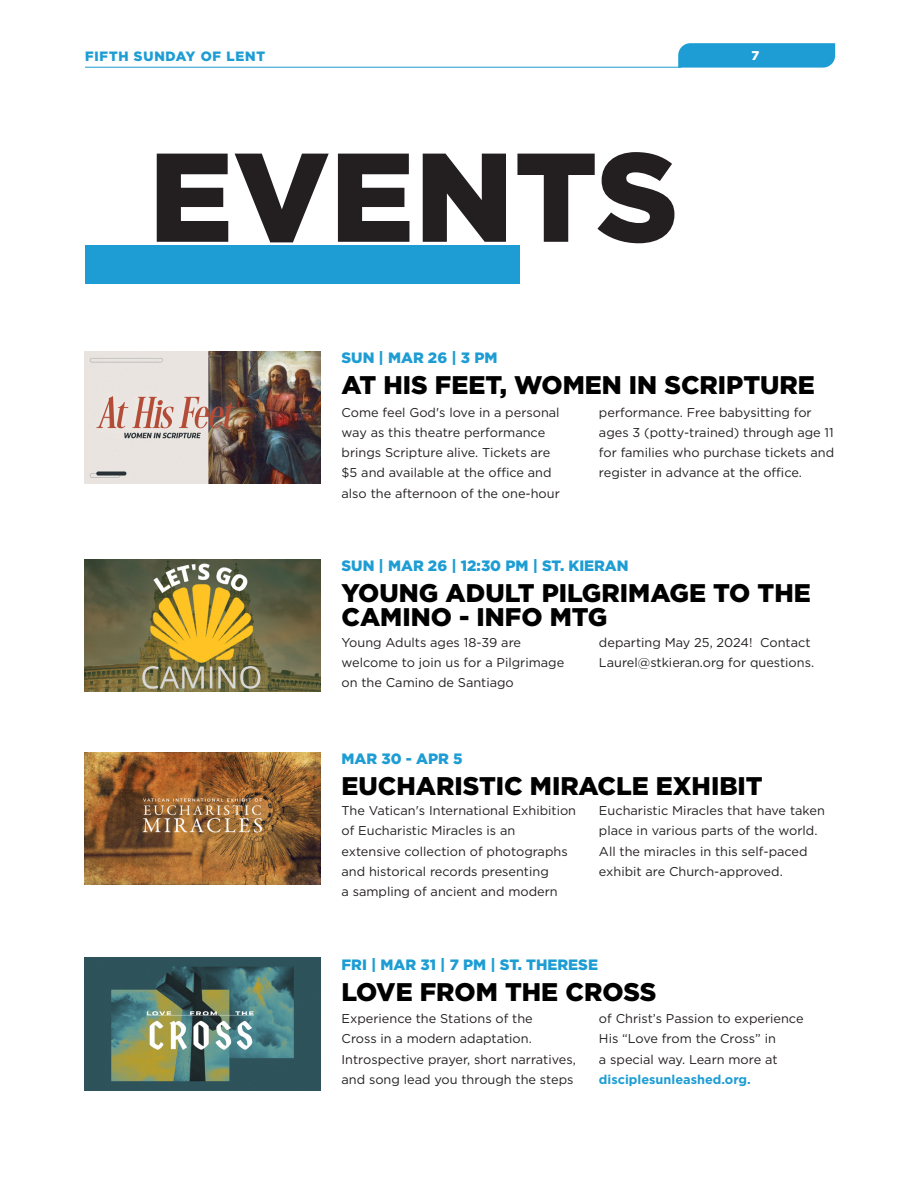
<style>
.page{position:relative;width:918px;height:1188px;background:#fff}
.page>*{position:absolute;margin:0;border:0;box-sizing:border-box;transform-origin:0 0}
.H1_Big{font:900 126px "Gotham";letter-spacing:.005em;color:#231f20}
.Event_Title{font:900 25.5px/24px "Gotham";color:#000}
.Event_Date{font:900 15px "Gotham";color:#1d9dd3}
.t1{font:900 13.5px "Gotham";color:#1d9dd3}
.t2{font:12.75px/20.2px "Gotham";color:#231f20}
.t3{font:900 12.75px "Gotham";color:#fff}
.s1{font-weight:700;color:#1d9dd3}
</style>
<div class="page">
<hr style="left:85px;top:67px;width:596px;height:1px;background:#1d9dd3">
<svg style="left:678px;top:43px;width:157px;height:25px;background:#26a1d4"></svg>
<div style="left:85px;top:246px;width:435px;height:38px;background:#1d9dd3"></div>
<img style="left:85px;top:752px;width:235px;height:133px">
<img style="left:85px;top:958px;width:235px;height:132px">
<img style="left:85px;top:351px;width:235px;height:133px">
<img style="left:85px;top:559px;width:235px;height:133px">
<p class="t1" style="left:85px;top:47px;width:182px">FIFTH SUNDAY OF LENT</p>
<p class="t3" style="left:752px;top:46px;width:9px">7</p>
<p class="H1_Big" style="left:149px;top:110px;width:531px">EVENTS</p>
<p class="Event_Date" style="left:342px;top:348px;width:157px">SUN | MAR 26 | 3 PM</p>
<p class="Event_Title" style="left:342px;top:373px;width:475px">AT HIS FEET, WOMEN IN SCRIPTURE</p>
<p class="t2" style="left:342px;top:402px;width:220px">Come feel God's love in a personal way as this theatre performance brings Scripture alive. Tickets are $5 and available at the office and also the afternoon of the one-hour</p>
<p class="t2" style="left:599px;top:402px;width:237px">performance. Free babysitting for ages 3 (potty-trained) through age 11 for families who purchase tickets and register in advance at the office.</p>
<p class="Event_Date" style="left:342px;top:556px;width:289px">SUN | MAR 26 | 12:30 PM | ST. KIERAN</p>
<p class="Event_Title" style="left:342px;top:581px;width:471px">YOUNG ADULT PILGRIMAGE TO THE<br>CAMINO - INFO MTG</p>
<p class="t2" style="left:342px;top:632px;width:224px">Young Adults ages 18-39 are welcome to join us for a Pilgrimage on the Camino de Santiago</p>
<p class="t2" style="left:599px;top:632px;width:217px">departing May 25, 2024! Contact<br>Laurel@stkieran.org for questions.</p>
<p class="Event_Date" style="left:342px;top:749px;width:122px">MAR 30 - APR 5</p>
<p class="Event_Title" style="left:342px;top:774px;width:423px">EUCHARISTIC MIRACLE EXHIBIT</p>
<p class="t2" style="left:342px;top:800px;width:236px">The Vatican's International Exhibition of Eucharistic Miracles is an extensive collection of photographs and historical records presenting<br>a sampling of ancient and modern</p>
<p class="t2" style="left:599px;top:800px;width:227px">Eucharistic Miracles that have taken place in various parts of the world.<br>All the miracles in this self-paced exhibit are Church-approved.</p>
<p class="Event_Date" style="left:342px;top:954px;width:258px">FRI | MAR 31 | 7 PM | ST. THERESE</p>
<p class="Event_Title" style="left:342px;top:979px;width:316px">LOVE FROM THE CROSS</p>
<p class="t2" style="left:342px;top:1008px;width:236px">Experience the Stations of the<br>Cross in a modern adaptation.<br>Introspective prayer, short narratives, and song lead you through the steps</p>
<p class="t2" style="left:599px;top:1008px;width:206px">of Christ’s Passion to experience<br>His “Love from the Cross” in<br>a special way. Learn more at <span class="s1">disciplesunleashed.org.</span></p>
</div>
